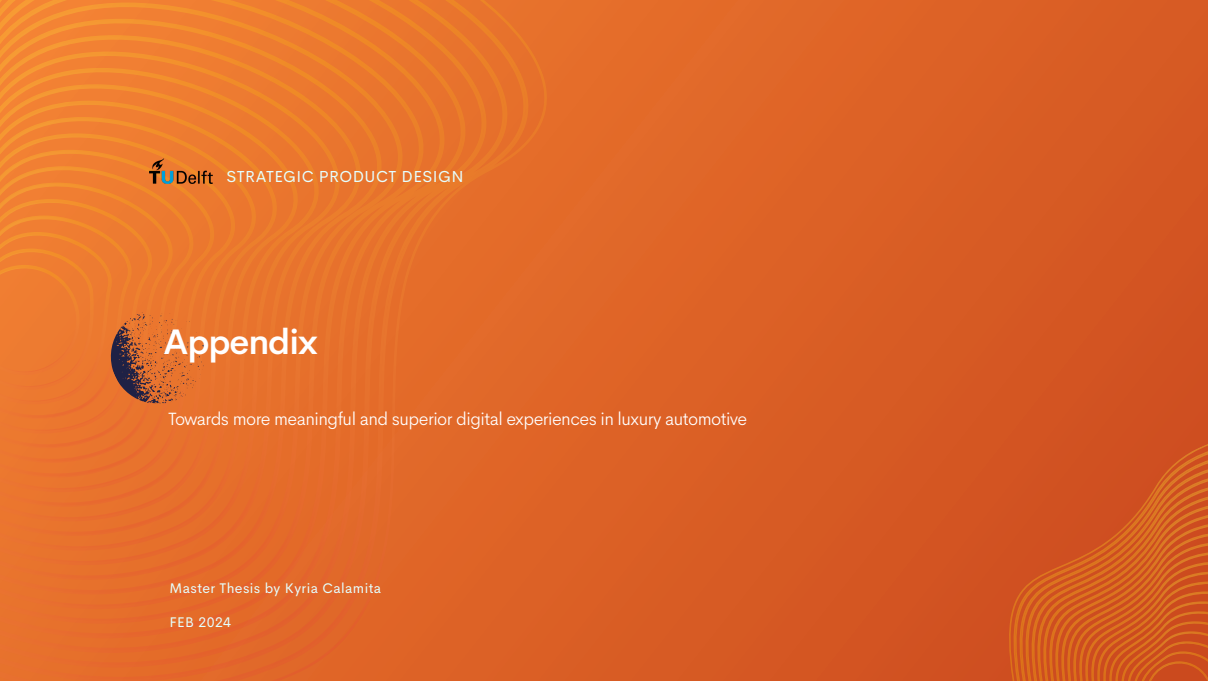
<style>
.page{position:relative;width:1208px;height:681px;background:#fff}
.page>*{position:absolute;margin:0;border:0;box-sizing:border-box;transform-origin:0 0}
.t1{font:600 35px "Cerebri Sans";letter-spacing:-.03em;color:#fff}
.t2{font:300 18px "Cerebri Sans";letter-spacing:-.03em;color:#fff}
.t3{font:16px "Cerebri Sans";letter-spacing:.03em;color:#e5ffff}
.t4{font:14px "Cerebri Sans";letter-spacing:.03em;color:#e5ffff}
</style>
<div class="page">
<div style="left:0;top:0;width:1208px;height:680px;background:linear-gradient(to bottom,#de6427,#d55723)"></div>
<svg style="left:0;top:0;width:547px;height:680px"></svg>
<svg style="left:0;top:0;width:446px;height:645px"></svg>
<div style="left:986px;top:428px;width:222px;height:252px;background:#d05121"></div>
<svg style="left:1020px;top:476px;width:188px;height:204px"></svg>
<svg style="left:0;top:210px;width:204px;height:210px"></svg>
<img style="left:150px;top:158px;width:63px;height:25px">
<p class="t3" style="left:227px;top:164px;width:238px">STRATEGIC PRODUCT DESIGN</p>
<p class="t1" style="left:164px;top:313px;width:156px">Appendix</p>
<p class="t2" style="left:168px;top:404px;width:580px">Towards more meaningful and superior digital experiences in luxury automotive</p>
<p class="t4" style="left:170px;top:577px;width:213px">Master Thesis by Kyria Calamita</p>
<p class="t4" style="left:170px;top:610px;width:63px">FEB 2024</p>
</div>
